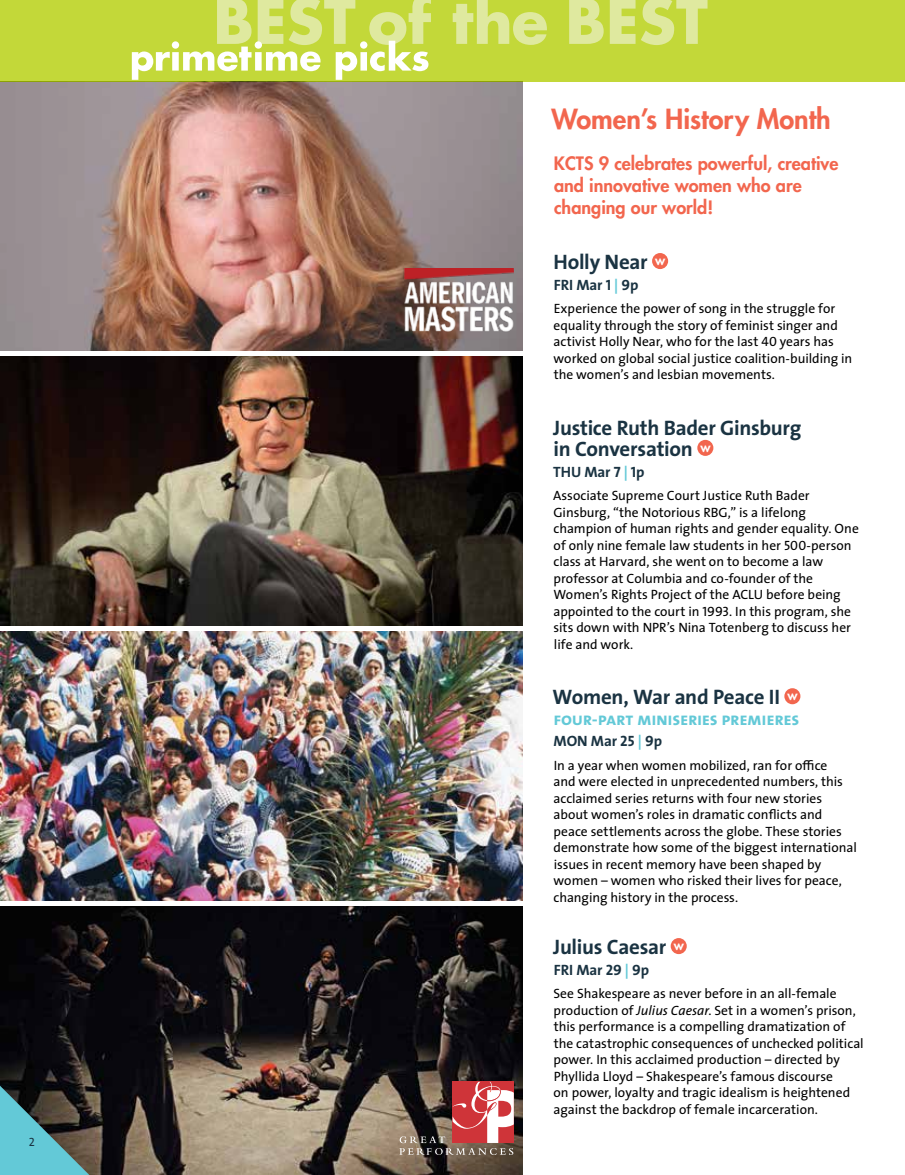
<style>
.page{position:relative;width:905px;height:1175px;background:#fff}
.page>*{position:absolute;margin:0;border:0;box-sizing:border-box;transform-origin:0 0}
.t1{font:800 27px "Futura Std";color:#f2664e}
.t2{font:700 21px/21px "The Sans";letter-spacing:-.015em;color:#1a3342}
.t3{font:800 18px/21.6px "Futura Std";color:#f2664e}
.t4{font:18px "The Sans Bold Caps";letter-spacing:-.02em;color:#63c9d7}
.t5{font:700 15px "The Sans";letter-spacing:-.005em;color:#1a3342}
.t6{font:15px "The Sans Bold Caps";letter-spacing:-.005em;color:#1a3342}
.t7{font:13.5px/16.5px "The Sans";color:#000}
.t8{font:12px "The Sans Regular Caps";color:#1a3342}
.s1{font-family:"The Sans Bold Caps";font-weight:400}
.s2{color:#63c9d7}
.s3{font-family:"The Sans Regular Caps"}
.s4{font-family:"The Sans";font-weight:700}
.s5{font-style:italic}
</style>
<div class="page">
<img style="left:0;top:906px;width:523px;height:268px">
<img style="left:0;top:631px;width:523px;height:269px">
<svg style="left:0;top:1085px;width:89px;height:89px;background:#4d7c7f"></svg>
<div style="left:0;top:0;width:904px;height:81px;background:#c3d839"></div>
<svg style="left:132px;top:0;width:575px;height:80px"></svg>
<img style="left:0;top:356px;width:523px;height:269px">
<img style="left:0;top:81px;width:523px;height:269px">
<div style="left:652px;top:253px;width:16px;height:16px;background:#f2664e;border-radius:50%"></div>
<div style="left:697px;top:440px;width:16px;height:16px;background:#f2664e;border-radius:50%"></div>
<div style="left:784px;top:688px;width:16px;height:16px;background:#f2664e;border-radius:50%"></div>
<div style="left:670px;top:938px;width:16px;height:16px;background:#f2664e;border-radius:50%"></div>
<img style="left:400px;top:269px;width:114px;height:74px">
<svg style="left:399px;top:1081px;width:115px;height:73px;background:#965e5b"></svg>
<p class="t8" style="left:29px;top:1135px;width:8px">2</p>
<h1 class="t1" style="left:551px;top:102px;width:281px">Women’s History Month</h1>
<h3 class="t3" style="left:554px;top:153px;width:286px">KCTS 9 celebrates powerful, creative and innovative women who are changing our world!</h3>
<h2 class="t2" style="left:553px;top:251px;width:113px">Holly Near <sup>w</sup></h2>
<p class="t5" style="left:554px;top:272px;width:86px">FRI Mar <span class="s1">1</span> <span class="s2">|</span> <span class="s1">9</span>p</p>
<p class="t7" style="left:553px;top:300px;width:300px">Experience the power of song in the struggle for equality through the story of feminist singer and activist Holly Near, who for the last <span class="s3">40</span> years has worked on global social justice coalition-building in the women’s and lesbian movements.</p>
<h2 class="t2" style="left:553px;top:417px;width:249px">Justice Ruth Bader Ginsburg in Conversation <sup>w</sup></h2>
<p class="t6" style="left:553px;top:459px;width:93px">THU <span class="s4">Mar</span> 7 <span class="s2">|</span> 1<span class="s4">p</span></p>
<p class="t7" style="left:553px;top:487px;width:307px">Associate Supreme Court Justice Ruth Bader Ginsburg, “the Notorious RBG,” is a lifelong champion of human rights and gender equality. One of only nine female law students in her <span class="s3">500</span>-person class at Harvard, she went on to become a law professor at Columbia and co-founder of the Women’s Rights Project of the ACLU before being appointed to the court in <span class="s3">1993</span>. In this program, she sits down with NPR’s Nina Totenberg to discuss her life and work.</p>
<h2 class="t2" style="left:552px;top:686px;width:246px">Women, War and Peace II <sup>w</sup></h2>
<h3 class="t4" style="left:553px;top:704px;width:247px">four-part miniseries premieres</h3>
<p class="t5" style="left:553px;top:728px;width:110px">MON Mar <span class="s1">25</span> <span class="s2">|</span> <span class="s1">9</span>p</p>
<p class="t7" style="left:553px;top:756px;width:305px">In a year when women mobilized, ran for office<br>and were elected in unprecedented numbers, this acclaimed series returns with four new stories about women’s roles in dramatic conflicts and peace settlements across the globe. These stories demonstrate how some of the biggest international issues in recent memory have been shaped by women – women who risked their lives for peace, changing history in the process.</p>
<h2 class="t2" style="left:553px;top:936px;width:132px">Julius Caesar <sup>w</sup></h2>
<p class="t6" style="left:554px;top:957px;width:97px">FRI <span class="s4">Mar</span> 29 <span class="s2">|</span> 9<span class="s4">p</span></p>
<p class="t7" style="left:553px;top:985px;width:312px">See Shakespeare as never before in an all-female production of <span class="s5">Julius Caesar</span>. Set in a women’s prison, this performance is a compelling dramatization of the catastrophic consequences of unchecked political power. In this acclaimed production – directed by Phyllida Lloyd – Shakespeare’s famous discourse<br>on power, loyalty and tragic idealism is heightened against the backdrop of female incarceration.</p>
</div>
